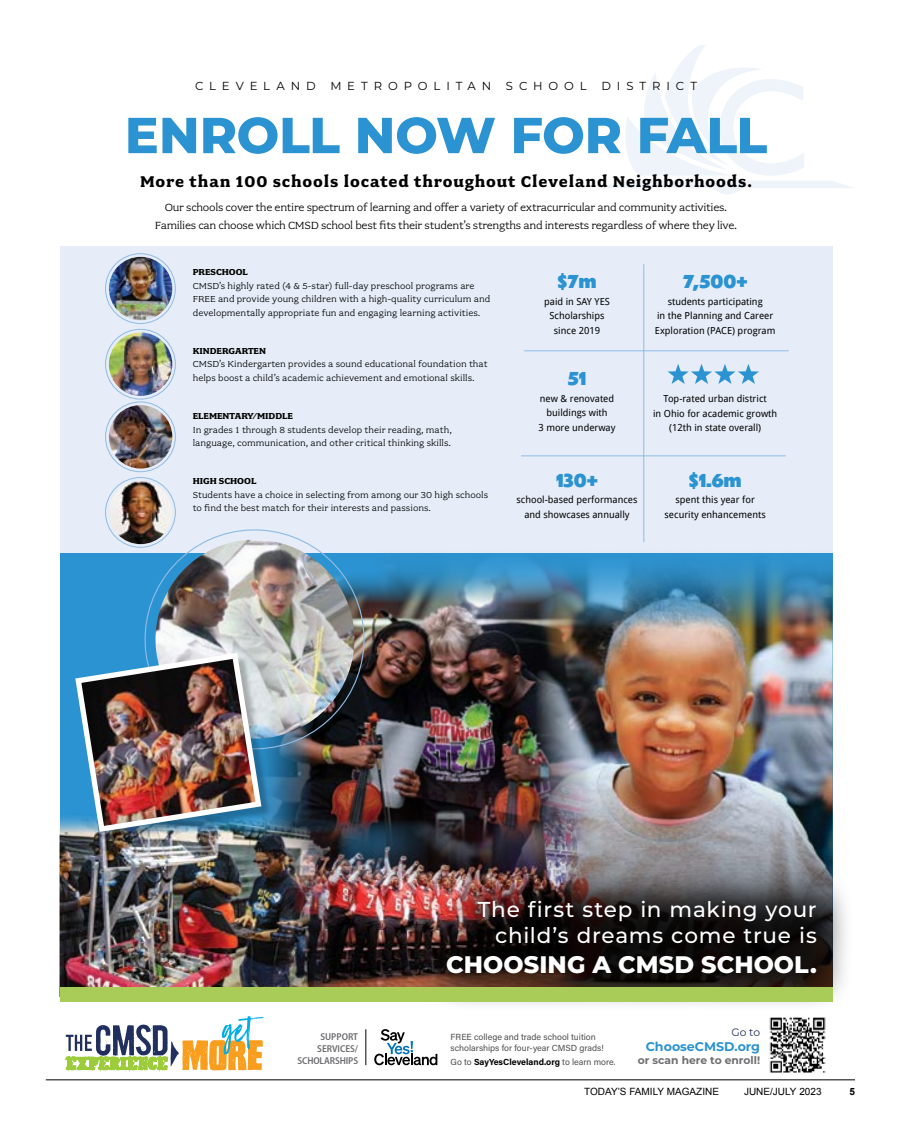
<style>
.page{position:relative;width:900px;height:1125px;background:#fff}
.page>*{position:absolute;margin:0;border:0;box-sizing:border-box;transform-origin:0 0}
.t1{font:800 50.5px "Montserrat";letter-spacing:-.005em;color:#2b93d1}
.t2{font:800 23.88px "Montserrat";letter-spacing:.005em;color:#fff}
.t3{font:500 21.5px/26.2px "Montserrat";letter-spacing:.035em;color:#fff;text-align:right}
.t4{font:700 17.5px "Fairplex Wide OT";letter-spacing:.05em;color:#000}
.t5{font:900 17.5px "Dunbar Tall";color:#2b93d1}
.t6{font:700 12.62px "Montserrat";color:#2b93d1}
.t7{font:11.62px/17.5px "Fairplex Wide OT";letter-spacing:-.025em;color:#000;text-align:center}
.t8{font:11.62px "Montserrat";letter-spacing:.505em;color:#000}
.t9{font:700 10.75px "Montserrat";color:#6e6e71}
.t10{font:10.75px "Montserrat";color:#202e5e}
.t11{font:10px "Arial";color:#000}
.t12{font:600 semi-condensed 10px/12px "Myriad Pro";color:#6e6e71;text-align:right}
.t13{font:700 10px "Arial";color:#000}
.t14{font:9.75px/13.6px "Fairplex Wide OT";color:#000}
.t15{font:9.75px/14.5px "Droid Sans";color:#000;text-align:center}
.t16{font:700 9.75px "Fairplex Wide OT";color:#000}
.t17{font:8.88px/10.6px "Acumin Pro";color:#4e4e51}
.t18{font:700 8.88px "Acumin Pro";color:#000}
.s1{font-weight:400;color:#4e4e51}
</style>
<div class="page">
<hr style="left:46px;top:1080px;width:809px;height:1px;background:#000">
<div style="left:60px;top:552px;width:772px;height:441px;background:#2b93d1"></div>
<div style="left:60px;top:246px;width:772px;height:307px;background:#e6edf8"></div>
<svg style="left:602px;top:45px;width:251px;height:149px"></svg>
<img style="left:60px;top:817px;width:205px;height:171px">
<img style="left:397px;top:564px;width:435px;height:178px">
<img style="left:594px;top:742px;width:238px;height:125px">
<img style="left:242px;top:568px;width:365px;height:289px">
<img style="left:769px;top:1017px;width:57px;height:56px">
<div style="left:105px;top:253px;width:71px;height:71px;border:1px solid #8fbbe4;border-radius:50%"></div>
<img style="left:109px;top:257px;width:63px;height:63px;border-radius:32px">
<div style="left:105px;top:329px;width:71px;height:70px;border:1px solid #8fbbe4;border-radius:50%"></div>
<img style="left:109px;top:332px;width:63px;height:64px;border-radius:32px">
<div style="left:105px;top:402px;width:71px;height:70px;border:1px solid #8fbbe4;border-radius:50%"></div>
<img style="left:109px;top:405px;width:63px;height:64px;border-radius:32px">
<img style="left:109px;top:481px;width:63px;height:63px;border-radius:32px">
<hr style="left:366px;top:1029px;width:1px;height:36px;background:#000">
<svg style="left:374px;top:1029px;width:63px;height:36px"></svg>
<svg style="left:66px;top:1016px;width:198px;height:54px"></svg>
<img style="left:130px;top:515px;width:249px;height:227px">
<img style="left:142px;top:540px;width:226px;height:202px">
<div style="left:77px;top:655px;width:195px;height:188px;background:#000;opacity:.25"></div>
<img style="left:72px;top:650px;width:192px;height:185px">
<svg style="left:668px;top:364px;width:91px;height:20px"></svg>
<hr style="left:524px;top:351px;width:265px;height:1px;background:#8fbbe4">
<hr style="left:521px;top:456px;width:265px;height:1px;background:#8fbbe4">
<hr style="left:644px;top:264px;width:1px;height:278px;background:#8fbbe4">
<img style="left:265px;top:742px;width:329px;height:246px">
<div style="left:413px;top:867px;width:442px;height:146px;background:#000;opacity:.75"></div>
<div style="left:60px;top:988px;width:772px;height:14px;background:#a9cc58"></div>
<p class="t8" style="left:195px;top:78px;width:122px">CLEVELAND</p>
<p class="t8" style="left:330px;top:78px;width:162px">METROPOLITAN</p>
<p class="t8" style="left:506px;top:78px;width:82px">SCHOOL</p>
<p class="t8" style="left:601px;top:78px;width:97px">DISTRICT</p>
<h1 class="t1" style="left:125px;top:98px;width:644px">ENROLL NOW FOR FALL</h1>
<h3 class="t4" style="left:140px;top:171px;width:613px">More than 100 schools located throughout Cleveland Neighborhoods.</h3>
<p class="t7" style="left:155px;top:199px;width:584px">Our schools cover the entire spectrum of learning and offer a variety of extracurricular and community activities.<br>Families can choose which CMSD school best fits their student’s strengths and interests regardless of where they live.</p>
<p class="t16" style="left:193px;top:266px;width:57px">PRESCHOOL</p>
<p class="t14" style="left:193px;top:279px;width:299px">CMSD’s highly rated (4 &amp; 5-star) full-day preschool programs are<br>FREE and provide young children with a high-quality curriculum and developmentally appropriate fun and engaging learning activities.</p>
<p class="t16" style="left:193px;top:345px;width:75px">KINDERGARTEN</p>
<p class="t14" style="left:193px;top:357px;width:296px">CMSD’s Kindergarten provides a sound educational foundation that helps boost a child’s academic achievement and emotional skills.</p>
<p class="t16" style="left:193px;top:410px;width:102px">ELEMENTARY/MIDDLE</p>
<p class="t14" style="left:193px;top:423px;width:261px">In grades 1 through 8 students develop their reading, math, language, communication, and other critical thinking skills.</p>
<p class="t16" style="left:193px;top:476px;width:65px">HIGH SCHOOL</p>
<p class="t14" style="left:193px;top:488px;width:297px">Students have a choice in selecting from among our 30 high schools to find the best match for their interests and passions.</p>
<h3 class="t5" style="left:557px;top:268px;width:41px">$7m</h3>
<p class="t15" style="left:544px;top:294px;width:67px">paid in SAY YES<br>Scholarships since 2019</p>
<h3 class="t5" style="left:568px;top:366px;width:20px">51</h3>
<p class="t15" style="left:538px;top:391px;width:79px">new &amp; renovated buildings with<br>3 more underway</p>
<h3 class="t5" style="left:556px;top:467px;width:43px">130+</h3>
<p class="t15" style="left:516px;top:492px;width:123px">school-based performances and showcases annually</p>
<h3 class="t5" style="left:683px;top:268px;width:66px">7,500+</h3>
<p class="t15" style="left:655px;top:294px;width:122px">students participating<br>in the Planning and Career<br>Exploration (PACE) program</p>
<p class="t15" style="left:653px;top:391px;width:126px">Top-rated urban district<br>in Ohio for academic growth (12th in state overall)</p>
<h3 class="t5" style="left:689px;top:467px;width:54px">$1.6m</h3>
<p class="t15" style="left:665px;top:492px;width:103px">spent this year for security enhancements</p>
<p class="t12" style="left:297px;top:1031px;width:62px">SUPPORT<br>SERVICES/<br>SCHOLARSHIPS</p>
<h3 class="t3" style="left:478px;top:895px;width:341px">The first step in making your child’s dreams come true is</h3>
<h2 class="t2" style="left:446px;top:947px;width:372px">CHOOSING A CMSD SCHOOL.</h2>
<p class="t17" style="left:451px;top:1032px;width:155px">FREE college and trade school tuition scholarships for four-year CMSD grads!</p>
<p class="t18" style="left:451px;top:1056px;width:166px"><span class="s1">Go to</span> SayYesCleveland.org <span class="s1">to learn more.</span></p>
<p class="t10" style="left:731px;top:1025px;width:30px">Go to</p>
<p class="t6" style="left:646px;top:1037px;width:116px">ChooseCMSD.org</p>
<p class="t9" style="left:638px;top:1052px;width:124px">or scan here to enroll!</p>
<p class="t11" style="left:584px;top:1085px;width:136px">TODAY’S FAMILY MAGAZINE</p>
<p class="t11" style="left:744px;top:1085px;width:79px">JUNE/JULY 2023</p>
<p class="t13" style="left:849px;top:1085px;width:7px">5</p>
</div>
